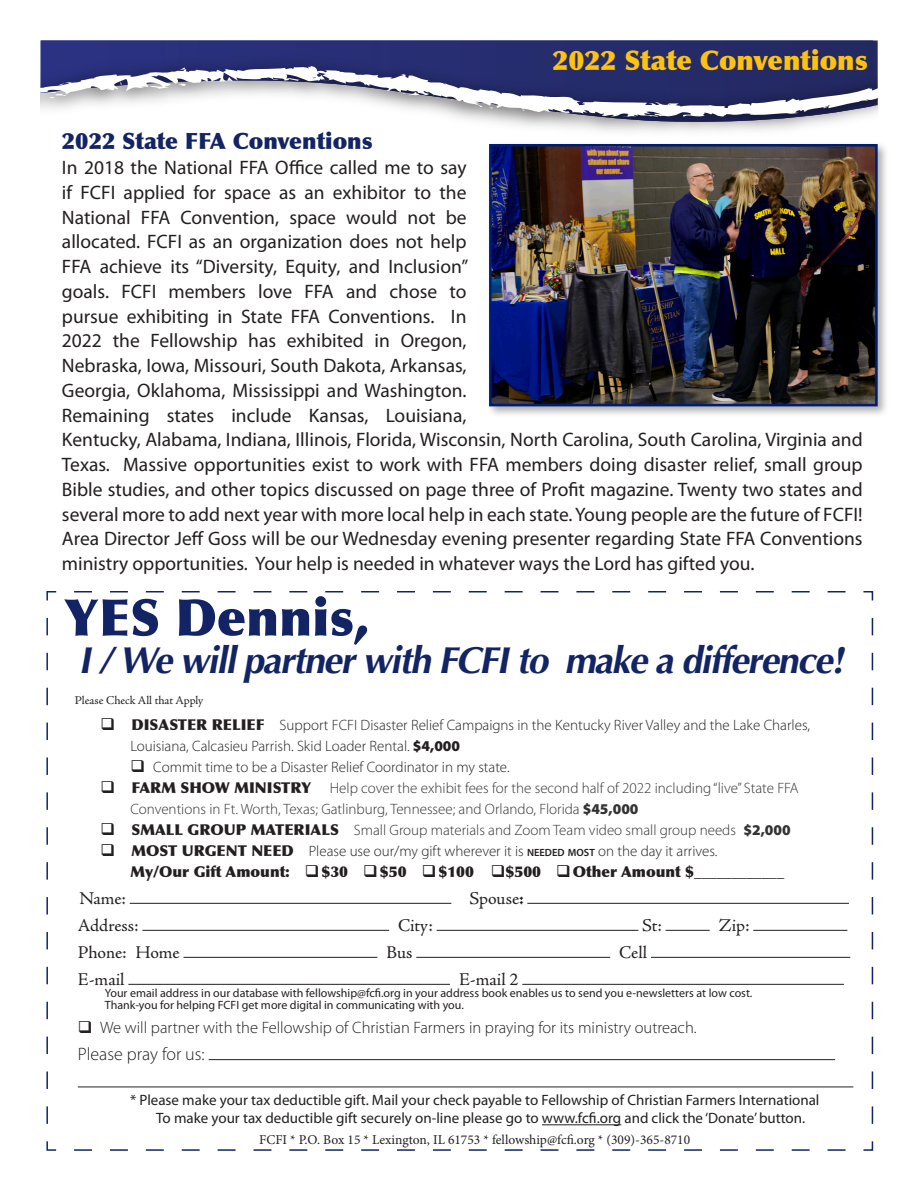
<style>
.page{position:relative;width:918px;height:1188px;background:#fff}
.page>*{position:absolute;margin:0;border:0;box-sizing:border-box;transform-origin:0 0}
.Body_Text{font:900 51px "Optima";color:#122463}
.Body_Text-2{font:italic 700 37.5px "Optima";color:#122463}
.t1{font:900 27px "Optima";color:#fec210}
.t2{font:900 22.5px "Optima";color:#122463}
.t3{font:19.5px/24.8px "Myriad Pro";color:#231f20}
.t4{font:18px "Adobe Jenson Pro";letter-spacing:-.005em;color:#231f20}
.Body_Text_Indent{font:300 18px "Myriad Pro";color:#231f20}
.Body_Text_Indent-2{font:300 16.5px "Myriad Pro";color:#231f20}
.t5{font:300 15px/21px "Myriad Pro";color:#231f20}
.t6{font:300 15px/21px "Myriad Pro";color:#333}
.Body_Text_Indent-3{font:15px "Myriad Pro";color:#231f20}
.t7{font:900 15px "Optima";color:#231f20}
.t8{font:13.5px "Minion Pro";color:#231f20}
.t9{font:12px/12px "Myriad Pro";color:#231f20}
.t10{font:12px "Adobe Jenson Pro";letter-spacing:-.005em;color:#231f20}
.s1{font-family:"Optima";font-weight:900}
.s2{font-weight:900}
.s3{color:#231f20}
.s4{font-family:"Optima";font-weight:900;color:#231f20}
.s5{font-weight:600;font-size:10.5px}
.s6{font-style:inherit}
.s7{font-weight:700}
</style>
<div class="page">
<svg style="left:46px;top:591px;width:828px;height:560px"></svg>
<hr style="left:542px;top:1124px;width:79px;height:1px;background:#231f20">
<hr style="left:130px;top:903px;width:321px;height:1px;background:#231f20">
<hr style="left:527px;top:903px;width:322px;height:1px;background:#231f20">
<hr style="left:142px;top:930px;width:247px;height:1px;background:#231f20">
<hr style="left:437px;top:930px;width:201px;height:1px;background:#231f20">
<hr style="left:666px;top:930px;width:44px;height:1px;background:#231f20">
<hr style="left:753px;top:930px;width:94px;height:1px;background:#231f20">
<hr style="left:184px;top:957px;width:193px;height:1px;background:#231f20">
<hr style="left:416px;top:957px;width:194px;height:1px;background:#231f20">
<hr style="left:651px;top:957px;width:199px;height:1px;background:#231f20">
<hr style="left:128px;top:984px;width:322px;height:1px;background:#231f20">
<hr style="left:522px;top:984px;width:322px;height:1px;background:#231f20">
<hr style="left:209px;top:1059px;width:626px;height:1px;background:#231f20">
<hr style="left:78px;top:1087px;width:775px;height:1px;background:#231f20">
<svg style="left:41px;top:40px;width:832px;height:8px"></svg>
<img style="left:41px;top:48px;width:837px;height:84px">
<svg style="left:41px;top:66px;width:837px;height:52px"></svg>
<div style="left:487px;top:142px;width:403px;height:276px;background:#231f20;opacity:.35"></div>
<img style="left:493px;top:148px;width:381px;height:254px">
<div style="left:489px;top:144px;width:389px;height:262px;border:3px solid #001e71"></div>
<svg style="left:319px;top:877px;width:17px;height:1px"></svg>
<svg style="left:378px;top:877px;width:16px;height:1px"></svg>
<svg style="left:436px;top:877px;width:17px;height:1px"></svg>
<svg style="left:571px;top:877px;width:16px;height:1px"></svg>
<p class="t1" style="left:553px;top:44px;width:317px">2022 State Conventions</p>
<p class="t2" style="left:62px;top:128px;width:312px">2022 State FFA Conventions</p>
<p class="t3" style="left:62px;top:155px;width:802px">In 2018 the National FFA Office called me to say<br>if FCFI applied for space as an exhibitor to the<br>National FFA Convention, space would not be<br>allocated. FCFI as an organization does not help<br>FFA achieve its “Diversity, Equity, and Inclusion”<br>goals. FCFI members love FFA and chose to<br>pursue exhibiting in State FFA Conventions. In<br>2022 the Fellowship has exhibited in Oregon,<br>Nebraska, Iowa, Missouri, South Dakota, Arkansas,<br>Georgia, Oklahoma, Mississippi and Washington.<br>Remaining states include Kansas, Louisiana,<br>Kentucky, Alabama, Indiana, Illinois, Florida, Wisconsin, North Carolina, South Carolina, Virginia and Texas. Massive opportunities exist to work with FFA members doing disaster relief, small group Bible studies, and other topics discussed on page three of Profit magazine. Twenty two states and several more to add next year with more local help in each state. Young people are the future of FCFI!<br>Area Director Jeff Goss will be our Wednesday evening presenter regarding State FFA Conventions ministry opportunities. Your help is needed in whatever ways the Lord has gifted you.</p>
<p class="Body_Text" style="left:64px;top:587px;width:306px">YES Dennis,</p>
<p class="Body_Text-2" style="left:79px;top:639px;width:775px">I/Wewillpartnerwith FCFIto makeadifference!</p>
<p class="t10" style="left:75px;top:694px;width:130px">Please Check All that Apply</p>
<p class="t5" style="left:130px;top:714px;width:681px;text-indent:-30px">❑ <span class="s1">DISASTER RELIEF</span> Support FCFI Disaster Relief Campaigns in the Kentucky River Valley and the Lake Charles,<br>Louisiana, Calcasieu Parrish. Skid Loader Rental. <span class="s2">$4,000</span></p>
<p class="t5" style="left:130px;top:756px;width:381px">❑ Commit time to be a Disaster Relief Coordinator in my state.</p>
<p class="t6" style="left:130px;top:777px;width:670px;text-indent:-30px"><span class="s3">❑</span> <span class="s4">FARM SHOW MINISTRY</span> Help cover the exhibit fees for the second half of 2022 including “live” State FFA<br>Conventions in Ft. Worth, Texas; Gatlinburg, Tennessee; and Orlando, Florida <span class="s2">$45,000</span></p>
<p class="t6" style="left:100px;top:819px;width:692px"><span class="s3">❑</span> <span class="s4">SMALL GROUP MATERIALS</span> Small Group materials and Zoom Team video small group needs <span class="s2">$2,000</span></p>
<p class="t5" style="left:100px;top:840px;width:619px">❑ <span class="s1">MOST URGENT NEED</span> Please use our/my gift wherever it is <span class="s5">NEEDED MOST</span> on the day it arrives<span class="s6">.</span></p>
<p class="t7" style="left:130px;top:862px;width:655px">My/Our Gift Amount: ❑$30 ❑$50 ❑$100 ❑$500 ❑Other Amount $____________</p>
<p class="t4" style="left:79px;top:888px;width:48px">Name:</p>
<p class="t4" style="left:469px;top:888px;width:56px">Spouse<span class="s7">:</span></p>
<p class="t4" style="left:78px;top:915px;width:62px">Address:</p>
<p class="t4" style="left:398px;top:915px;width:36px">City:</p>
<p class="t4" style="left:642px;top:915px;width:21px">St:</p>
<p class="t4" style="left:719px;top:915px;width:32px">Zip:</p>
<p class="t4" style="left:78px;top:942px;width:103px">Phone: Home</p>
<p class="t4" style="left:386px;top:942px;width:28px">Bus</p>
<p class="t4" style="left:619px;top:942px;width:29px">Cell</p>
<p class="t4" style="left:78px;top:969px;width:48px">E-mail</p>
<p class="t4" style="left:459px;top:969px;width:61px">E-mail 2</p>
<p class="t9" style="left:105px;top:986px;width:649px">Your email address in our database with fellowship@fcfi.org in your address book enables us to send you e-newsletters at low cost.<br>Thank-you for helping FCFI get more digital in communicating with you.</p>
<p class="Body_Text_Indent-2" style="left:78px;top:1017px;width:620px">❑ We will partner with the Fellowship of Christian Farmers in praying for its ministry outreach.</p>
<p class="Body_Text_Indent" style="left:78px;top:1043px;width:128px">Please pray for us:</p>
<p class="Body_Text_Indent-3" style="left:130px;top:1091px;width:691px">* Please make your tax deductible gift. Mail your check payable to Fellowship of Christian Farmers International</p>
<p class="Body_Text_Indent-3" style="left:156px;top:1109px;width:651px">To make your tax deductible gift securely on-line please go to www.fcfi.org and click the ‘Donate’ button.</p>
<p class="t8" style="left:259px;top:1131px;width:432px">FCFI * P.O. Box 15 * Lexington, IL 61753 * fellowship@fcfi.org * (309)-365-8710</p>
</div>
